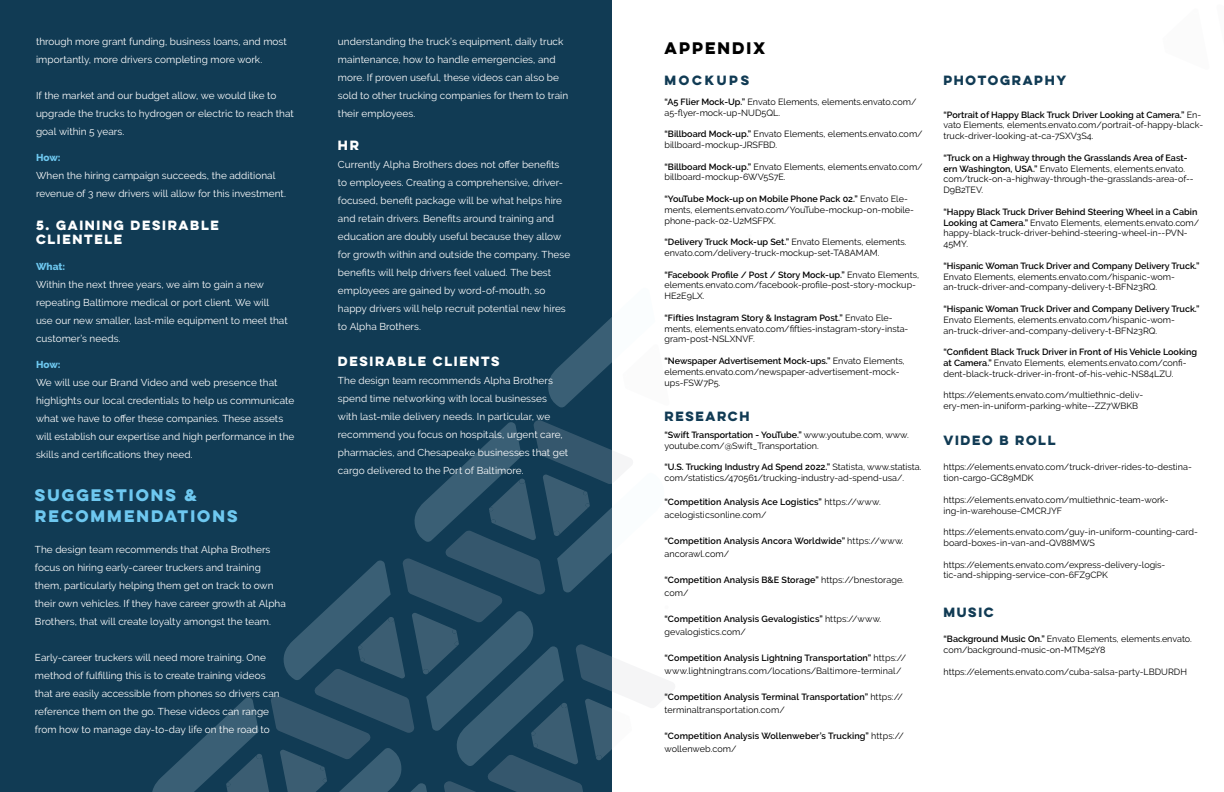
<style>
.page{position:relative;width:1224px;height:792px;background:#fff}
.page>*{position:absolute;margin:0;border:0;box-sizing:border-box;transform-origin:0 0}
.t1{font:700 15px/21px "Lulo Clean W01 One";letter-spacing:-.09em;color:#6ec8f0}
.t2{font:700 15px "Lulo Clean W01 One";letter-spacing:-.09em;color:#000}
.t3{font:700 12px/14.4px "Lulo Clean W01 One";letter-spacing:-.09em;color:#fff}
.t4{font:700 12px "Lulo Clean W01 One";letter-spacing:-.09em;color:#113b54}
.t5{font:700 12px "Lulo Clean W01 One";color:#113b54}
.t6{font:10px/18px "Raleway";letter-spacing:.005em;color:#fff}
.t7{font:800 10px "Raleway";letter-spacing:.01em;color:#6ec8f0}
.t8{font:9px/10.8px "Raleway";color:#000}
.t9{font:600 9px/13px "Raleway";letter-spacing:.005em;color:#000}
.s1{font-weight:600}
.s2{font-weight:400}
</style>
<div class="page">
<div style="left:0;top:0;width:612px;height:792px;background:#113b54"></div>
<svg style="left:548px;top:317px;width:64px;height:90px"></svg>
<svg style="left:152px;top:420px;width:460px;height:372px"></svg>
<p class="t6" style="left:36px;top:33px;width:252px">through more grant funding, business loans, and most importantly, more drivers completing more work.</p>
<p class="t6" style="left:36px;top:87px;width:259px">If the market and our budget allow, we would like to upgrade the trucks to hydrogen or electric to reach that goal within 5 years.</p>
<p class="t7" style="left:36px;top:152px;width:26px">How:</p>
<p class="t6" style="left:36px;top:167px;width:251px">When the hiring campaign succeeds, the additional revenue of 3 new drivers will allow for this investment.</p>
<h2 class="t3" style="left:36px;top:218px;width:187px">5. GAINING DESIRABLE<br>CLIENTELE</h2>
<p class="t7" style="left:36px;top:261px;width:31px">What:</p>
<p class="t6" style="left:36px;top:276px;width:253px">Within the next three years, we aim to gain a new repeating Baltimore medical or port client. We will use our new smaller, last-mile equipment to meet that customer’s needs.</p>
<p class="t7" style="left:36px;top:359px;width:26px">How:</p>
<p class="t6" style="left:36px;top:374px;width:260px">We will use our Brand Video and web presence that highlights our local credentials to help us communicate what we have to offer these companies. These assets will establish our expertise and high performance in the skills and certifications they need.</p>
<h1 class="t1" style="left:35px;top:485px;width:208px">SUGGESTIONS &amp;<br>RECOMMENDATIONS</h1>
<p class="t6" style="left:35px;top:541px;width:253px">The design team recommends that Alpha Brothers focus on hiring early-career truckers and training them, particularly helping them get on track to own their own vehicles. If they have career growth at Alpha Brothers, that will create loyalty amongst the team.</p>
<p class="t6" style="left:35px;top:649px;width:246px">Early-career truckers will need more training. One method of fulfilling this is to create training videos that are easily accessible from phones so drivers can reference them on the go. These videos can range from how to manage day-to-day life on the road to</p>
<p class="t6" style="left:338px;top:33px;width:232px">understanding the truck’s equipment, daily truck maintenance, how to handle emergencies, and more. If proven useful, these videos can also be sold to other trucking companies for them to train their employees.</p>
<h2 class="t3" style="left:338px;top:138px;width:25px">HR</h2>
<p class="t6" style="left:338px;top:155px;width:234px">Currently Alpha Brothers does not offer benefits to employees. Creating a comprehensive, driver&shy;focused, benefit package will be what helps hire and retain drivers. Benefits around training and education are doubly useful because they allow for growth within and outside the company. These benefits will help drivers feel valued. The best employees are gained by word-of-mouth, so happy drivers will help recruit potential new hires to Alpha Brothers.</p>
<h2 class="t3" style="left:338px;top:354px;width:166px">DESIRABLE CLIENTS</h2>
<p class="t6" style="left:338px;top:371px;width:232px">The design team recommends Alpha Brothers spend time networking with local businesses with last-mile delivery needs. In particular, we recommend you focus on hospitals, urgent care, pharmacies, and Chesapeake businesses that get cargo delivered to the Port of Baltimore.</p>
<h1 class="t2" style="left:664px;top:37px;width:105px">APPENDIX</h1>
<h2 class="t5" style="left:664px;top:72px;width:89px">MOCKUPS</h2>
<p class="t8" style="left:664px;top:96px;width:254px"><span class="s1">“A5 Flier Mock-Up.”</span> Envato Elements, elements.envato.com/ a5-flyer-mock-up-NUD5QL.</p>
<p class="t8" style="left:664px;top:129px;width:260px"><span class="s1">“Billboard Mock-up.”</span> Envato Elements, elements.envato.com/ billboard-mockup-JRSFBD.</p>
<p class="t8" style="left:664px;top:161px;width:260px"><span class="s1">“Billboard Mock-up.”</span> Envato Elements, elements.envato.com/ billboard-mockup-6WV5S7E.</p>
<p class="t8" style="left:664px;top:194px;width:251px"><span class="s1">“YouTube Mock-up on Mobile Phone Pack 02.”</span> Envato Ele&shy;ments, elements.envato.com/YouTube-mockup-on-mobile&shy;phone-pack-02-U2MSFPX.</p>
<p class="t8" style="left:664px;top:237px;width:244px"><span class="s1">“Delivery Truck Mock-up Set.”</span> Envato Elements, elements. envato.com/delivery-truck-mockup-set-TA8AMAM.</p>
<p class="t8" style="left:664px;top:269px;width:256px"><span class="s1">“Facebook Profile / Post / Story Mock-up.”</span> Envato Elements, elements.envato.com/facebook-profile-post-story-mockup-<br>HE2E9LX.</p>
<p class="t8" style="left:664px;top:312px;width:245px"><span class="s1">“Fifties Instagram Story &amp; Instagram Post.”</span> Envato Ele&shy;ments, elements.envato.com/fifties-instagram-story-insta&shy;gram-post-NSLXNVF.</p>
<p class="t8" style="left:664px;top:356px;width:242px"><span class="s1">“Newspaper Advertisement Mock-ups.”</span> Envato Elements, elements.envato.com/newspaper-advertisement-mock&shy;ups-FSW7P5.</p>
<h2 class="t4" style="left:664px;top:408px;width:89px">RESEARCH</h2>
<p class="t8" style="left:664px;top:429px;width:246px"><span class="s1">“Swift Transportation - YouTube.”</span> www.youtube.com, www. youtube.com/@Swift_Transportation.</p>
<p class="t8" style="left:664px;top:462px;width:259px"><span class="s1">“U.S. Trucking Industry Ad Spend 2022.”</span> Statista, www.statista. com/statistics/470561/trucking-industry-ad-spend-usa/.</p>
<p class="t8" style="left:664px;top:495px;width:218px;line-height:13px"><span class="s1">“Competition Analysis Ace Logistics”</span> https://www. acelogisticsonline.com/</p>
<p class="t9" style="left:664px;top:534px;width:241px">“Competition Analysis Ancora Worldwide” <span class="s2">https://www. ancorawl.com/</span></p>
<p class="t9" style="left:664px;top:573px;width:241px">“Competition Analysis B&amp;E Storage” <span class="s2">https://bnestorage. com/</span></p>
<p class="t9" style="left:664px;top:612px;width:218px">“Competition Analysis Gevalogistics” <span class="s2">https://www. gevalogistics.com/</span></p>
<p class="t8" style="left:664px;top:651px;width:243px;line-height:13px"><span class="s1">“Competition Analysis Lightning Transportation”</span> https:// www.lightningtrans.com/locations/Baltimore-terminal/</p>
<p class="t9" style="left:664px;top:690px;width:240px">“Competition Analysis Terminal Transportation” <span class="s2">https:// terminaltransportation.com/</span></p>
<p class="t9" style="left:664px;top:729px;width:241px">“Competition Analysis Wollenweber’s Trucking” <span class="s2">https:// wollenweb.com/</span></p>
<h2 class="t4" style="left:943px;top:72px;width:127px">PHOTOGRAPHY</h2>
<p class="t8" style="left:943px;top:109px;width:261px"><span class="s1">“Portrait of Happy Black Truck Driver Looking at Camera.”</span> En&shy;vato Elements, elements.envato.com/portrait-of-happy-black&shy;truck-driver-looking-at-ca-7SXV3S4.</p>
<p class="t8" style="left:943px;top:152px;width:252px"><span class="s1">“Truck on a Highway through the Grasslands Area of East&shy;ern Washington, USA.”</span> Envato Elements, elements.envato. com/truck-on-a-highway-through-the-grasslands-area-of-- D9B2TEV.</p>
<p class="t8" style="left:943px;top:206px;width:257px"><span class="s1">“Happy Black Truck Driver Behind Steering Wheel in a Cabin Looking at Camera.”</span> Envato Elements, elements.envato.com/ happy-black-truck-driver-behind-steering-wheel-in--PVN-45MY.</p>
<p class="t9" style="left:943px;top:259px;width:258px">“Hispanic Woman Truck Driver and Company Delivery Truck.”</p>
<p class="t8" style="left:943px;top:271px;width:233px">Envato Elements, elements.envato.com/hispanic-wom&shy;an-truck-driver-and-company-delivery-t-BFN23RQ.</p>
<p class="t9" style="left:943px;top:302px;width:258px">“Hispanic Woman Truck Driver and Company Delivery Truck.”</p>
<p class="t8" style="left:943px;top:314px;width:233px">Envato Elements, elements.envato.com/hispanic-wom&shy;an-truck-driver-and-company-delivery-t-BFN23RQ.</p>
<p class="t8" style="left:943px;top:347px;width:255px"><span class="s1">“Confident Black Truck Driver in Front of His Vehicle Looking at Camera.”</span> Envato Elements, elements.envato.com/confi&shy;dent-black-truck-driver-in-front-of-his-vehic-NS84LZU.</p>
<p class="t8" style="left:943px;top:390px;width:201px">https://elements.envato.com/multiethnic-deliv&shy;ery-men-in-uniform-parking-white--ZZ7WBKB</p>
<h2 class="t4" style="left:943px;top:432px;width:116px">VIDEO B ROLL</h2>
<p class="t8" style="left:943px;top:462px;width:250px">https://elements.envato.com/truck-driver-rides-to-destina&shy;tion-cargo-GC89MDK</p>
<p class="t8" style="left:943px;top:494px;width:227px">https://elements.envato.com/multiethnic-team-work&shy;ing-in-warehouse-CMCRJYF</p>
<p class="t8" style="left:943px;top:527px;width:256px">https://elements.envato.com/guy-in-uniform-counting-card&shy;board-boxes-in-van-and-QV88MWS</p>
<p class="t8" style="left:943px;top:559px;width:223px">https://elements.envato.com/express-delivery-logis&shy;tic-and-shipping-service-con-6FZ9CPK</p>
<h2 class="t4" style="left:943px;top:604px;width:54px">MUSIC</h2>
<p class="t8" style="left:943px;top:634px;width:250px"><span class="s1">“Background Music On.”</span> Envato Elements, elements.envato. com/background-music-on-MTM52Y8</p>
<p class="t8" style="left:943px;top:666px;width:245px">https://elements.envato.com/cuba-salsa-party-LBDURDH</p>
</div>
